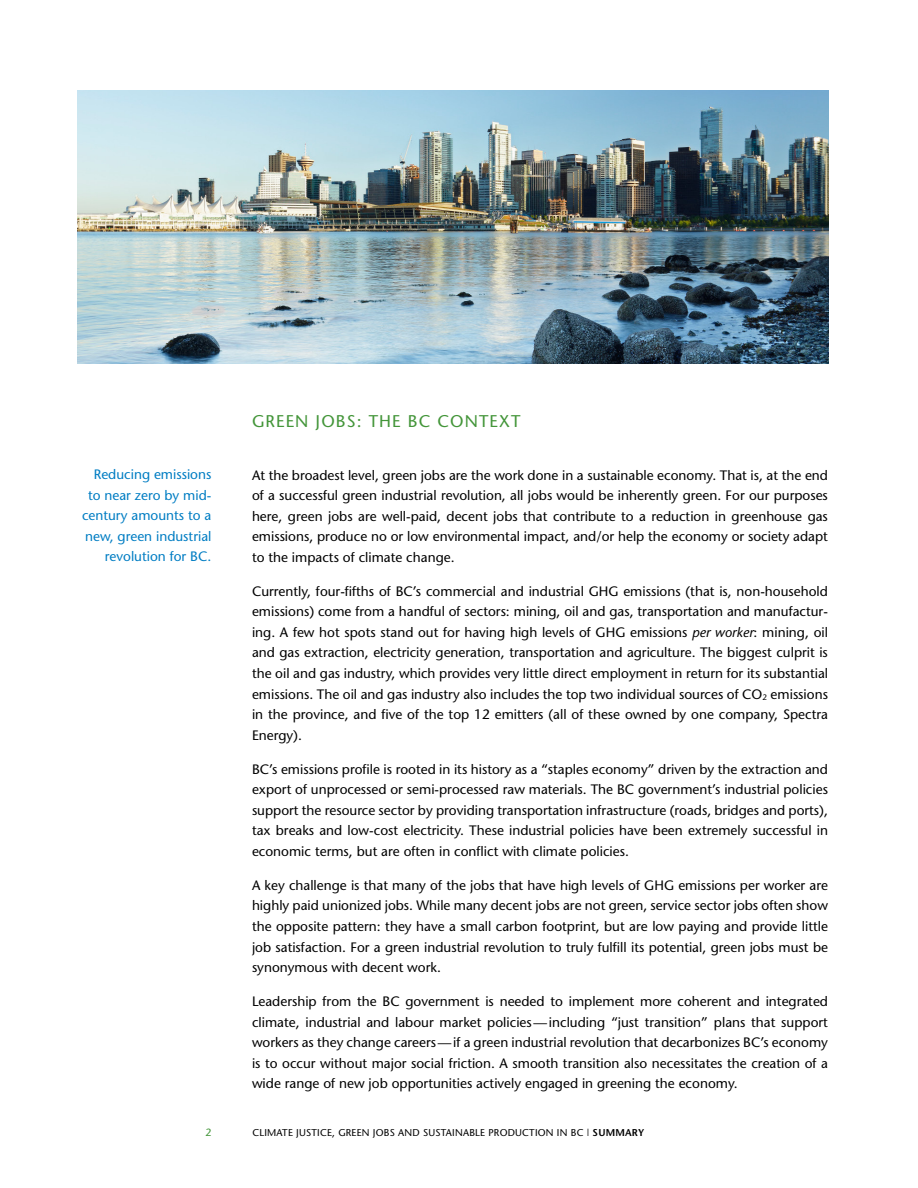
<style>
.page{position:relative;width:918px;height:1188px;background:#fff}
.page>*{position:absolute;margin:0;border:0;box-sizing:border-box;transform-origin:0 0}
.head_2_final{font:16.95px "Stone Sans";letter-spacing:.065em;color:#439539}
.body_text{font:13.65px/20.5px "Stone Sans";color:#000;text-align:justify}
.callout_right{font:13.65px/20.5px "Stone Sans";color:#007dc3;text-align:right}
.folio{font:10.5px "Stone Sans";color:#439539}
.folio-2{font:9.9px "Stone Sans";letter-spacing:.02em;color:#000}
.s1{font-style:italic}
.s2{font-weight:600}
</style>
<div class="page">
<img style="left:77px;top:90px;width:751px;height:274px">
<p class="callout_right" style="left:82px;top:464px;width:131px">Reducing emissions to near zero by mid&shy;century amounts to a new, green industrial revolution for BC.</p>
<p class="head_2_final" style="left:252px;top:411px;width:270px">GREEN JOBS: THE BC CONTEXT</p>
<p class="body_text" style="left:252px;top:464px;width:578px">At the broadest level, green jobs are the work done in a sustainable economy. That is, at the end of a successful green industrial revolution, all jobs would be inherently green. For our purposes here, green jobs are well-paid, decent jobs that contribute to a reduction in greenhouse gas emissions, produce no or low environmental impact, and/or help the economy or society adapt to the impacts of climate change.</p>
<p class="body_text" style="left:252px;top:581px;width:578px">Currently, four-fifths of BC’s commercial and industrial GHG emissions (that is, non-household emissions) come from a handful of sectors: mining, oil and gas, transportation and manufactur&shy;ing. A few hot spots stand out for having high levels of GHG emissions <span class="s1">per worker</span>: mining, oil and gas extraction, electricity generation, transportation and agriculture. The biggest culprit is the oil and gas industry, which provides very little direct employment in return for its substantial emissions. The oil and gas industry also includes the top two individual sources of CO<sub>2</sub> emissions in the province, and five of the top 12 emitters (all of these owned by one company, Spectra Energy).</p>
<p class="body_text" style="left:252px;top:759px;width:578px">BC’s emissions profile is rooted in its history as a “staples economy” driven by the extraction and export of unprocessed or semi-processed raw materials. The BC government’s industrial policies support the resource sector by providing transportation infrastructure (roads, bridges and ports), tax breaks and low-cost electricity. These industrial policies have been extremely successful in economic terms, but are often in conflict with climate policies.</p>
<p class="body_text" style="left:252px;top:875px;width:578px">A key challenge is that many of the jobs that have high levels of GHG emissions per worker are highly paid unionized jobs. While many decent jobs are not green, service sector jobs often show the opposite pattern: they have a small carbon footprint, but are low paying and provide little job satisfaction. For a green industrial revolution to truly fulfill its potential, green jobs must be synonymous with decent work.</p>
<p class="body_text" style="left:252px;top:991px;width:578px">Leadership from the BC government is needed to implement more coherent and integrated climate, industrial and labour market policies—including “just transition” plans that support workers as they change careers—if a green industrial revolution that decarbonizes BC’s economy is to occur without major social friction. A smooth transition also necessitates the creation of a wide range of new job opportunities actively engaged in greening the economy.</p>
<p class="folio" style="left:205px;top:1126px;width:8px">2</p>
<p class="folio-2" style="left:252px;top:1127px;width:393px">CLIMATE JUSTICE, GREEN JOBS AND SUSTAINABLE PRODUCTION IN BC | <span class="s2">SUMMARY</span></p>
</div>
